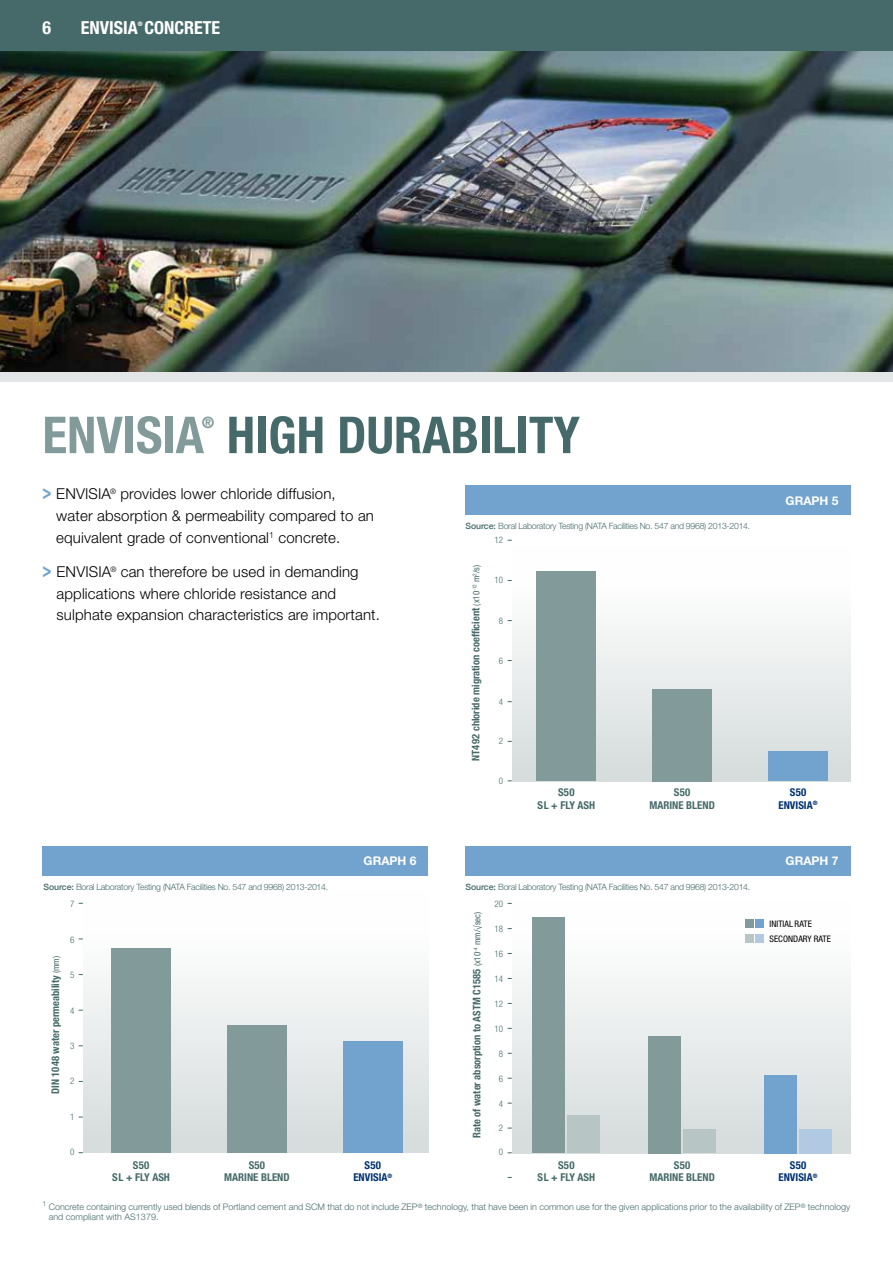
<style>
.page{position:relative;width:893px;height:1263px;background:#fff}
.page>*{position:absolute;margin:0;border:0;box-sizing:border-box;transform-origin:0 0}
.t1{font:700 condensed 51px "Helvetica Neue LT Std";color:#466a69}
.t2{font:700 condensed 18px "Helvetica Neue LT Std";color:#fff}
.t3{font:700 condensed 15.75px "Helvetica Neue LT Std";color:#829a9a}
.t4{font:300 15px/21.6px "Helvetica Neue LT Std";letter-spacing:.01em;color:#000}
.t5{font:700 12px "Helvetica Neue LT Std";color:#fff}
.t6{font:700 condensed 10.8px/12.6px "Helvetica Neue LT Std";color:#466a69;text-align:center}
.t7{font:700 condensed 10.8px/12.6px "Helvetica Neue LT Std";color:#003270;text-align:center}
.t8{font:700 condensed 10.5px "Helvetica Neue LT Std";color:#466a69}
.t9{font:300 9px/10.5px "Helvetica Neue LT Std";color:#466a69}
.t10{font:300 condensed 9px "Helvetica Neue LT Std";color:#466a69}
.t11{font:condensed 9px/15px "Helvetica Neue LT Std";letter-spacing:.01em;color:#000}
.t12{font:300 8.7px "Helvetica Neue LT Std";letter-spacing:-.03em;color:#466a69}
.t13{font:700 condensed 6.15px "Helvetica Neue LT Std";color:#fff}
.s1{color:#829a9a}
.s2{font-weight:700;font-size:21px;color:#72a3cf}
.s3{font-family:"Helvetica Neue";font-weight:500}
.s4{font-weight:400;font-size:9px}
</style>
<div class="page">
<div style="left:512px;top:547px;width:338px;height:234px;background:linear-gradient(to bottom,#fff,#d5dbdc)"></div>
<div style="left:83px;top:892px;width:345px;height:261px;background:linear-gradient(to bottom,#fff,#d5dcdc)"></div>
<div style="left:465px;top:846px;width:385px;height:30px;background:#72a3cf"></div>
<div style="left:43px;top:846px;width:385px;height:30px;background:#72a3cf"></div>
<div style="left:0;top:0;width:893px;height:51px;background:#466a69"></div>
<div style="left:0;top:370px;width:893px;height:12px;background:#e2e6e6"></div>
<div style="left:768px;top:752px;width:60px;height:29px;background:#72a3cf"></div>
<div style="left:536px;top:572px;width:60px;height:209px;background:#829a9a"></div>
<div style="left:652px;top:689px;width:60px;height:92px;background:#829a9a"></div>
<div style="left:512px;top:902px;width:338px;height:251px;background:linear-gradient(to bottom,#fff,#d2d9d9)"></div>
<div style="left:343px;top:1041px;width:60px;height:112px;background:#72a3cf"></div>
<div style="left:227px;top:1025px;width:60px;height:128px;background:#829a9a"></div>
<div style="left:111px;top:948px;width:60px;height:205px;background:#829a9a"></div>
<div style="left:765px;top:1075px;width:32px;height:78px;background:#72a3cf"></div>
<div style="left:799px;top:1129px;width:32px;height:24px;background:#b2c9e3"></div>
<div style="left:649px;top:1036px;width:32px;height:117px;background:#829a9a"></div>
<div style="left:683px;top:1129px;width:32px;height:24px;background:#b8c5c5"></div>
<div style="left:533px;top:917px;width:32px;height:236px;background:#829a9a"></div>
<div style="left:567px;top:1116px;width:32px;height:37px;background:#b8c5c5"></div>
<div style="left:755px;top:934px;width:9px;height:9px;background:#b2c9e3"></div>
<div style="left:745px;top:934px;width:9px;height:9px;background:#b8c5c5"></div>
<div style="left:755px;top:919px;width:9px;height:8px;background:#72a3cf"></div>
<div style="left:745px;top:919px;width:9px;height:8px;background:#829a9a"></div>
<div style="left:465px;top:485px;width:385px;height:30px;background:#72a3cf"></div>
<img style="left:0;top:51px;width:893px;height:320px">
<p class="t2" style="left:43px;top:17px;width:10px">6</p>
<p class="t2" style="left:81px;top:17px;width:141px">ENVISIA CONCRETE</p>
<p class="t13" style="left:138px;top:20px;width:6px">®</p>
<h1 class="t1" style="left:43px;top:404px;width:539px"><span class="s1">ENVISIA</span> HIGH DURABILITY</h1>
<p class="t3" style="left:202px;top:413px;width:14px">®</p>
<p class="t4" style="left:56px;top:483px;width:319px;text-indent:-14px"><span class="s2">&gt;</span> ENVISIA<sup>®</sup> provides lower chloride diffusion, water absorption &amp; permeability compared to an equivalent grade of conventional<sup>1</sup> concrete.</p>
<p class="t4" style="left:57px;top:560px;width:325px;text-indent:-14px"><span class="s2">&gt;</span> ENVISIA<sup>®</sup> can therefore be used in demanding applications where chloride resistance and sulphate expansion characteristics are important.</p>
<p class="t12" style="left:466px;top:521px;width:286px"><span class="s3">Source:</span> Boral Laboratory Testing (NATA Facilities No. 547 and 9968) 2013-2014.</p>
<p class="t8" style="left:469px;top:761px;width:198px;rotate:-90deg">NT492 chloride migration coefficient <span class="s4">(x10</span><sup>-12</sup> <span class="s4">m</span><sup>2</sup><span class="s4">/s)</span></p>
<p class="t10" style="left:494px;top:535px;width:10px">12</p>
<p class="t10" style="left:494px;top:575px;width:10px">10</p>
<p class="t10" style="left:499px;top:616px;width:6px">8</p>
<p class="t10" style="left:499px;top:655px;width:6px">6</p>
<p class="t10" style="left:499px;top:697px;width:6px">4</p>
<p class="t10" style="left:499px;top:735px;width:6px">2</p>
<p class="t10" style="left:499px;top:775px;width:6px">0</p>
<p class="t6" style="left:537px;top:786px;width:59px">S50<br>SL + FLY ASH</p>
<p class="t6" style="left:649px;top:786px;width:67px">S50<br>MARINE BLEND</p>
<p class="t5" style="left:786px;top:493px;width:54px">GRAPH 5</p>
<p class="t7" style="left:779px;top:786px;width:40px">S50<br>ENVISIA<sup>®</sup></p>
<p class="t5" style="left:364px;top:854px;width:54px">GRAPH 6</p>
<p class="t5" style="left:786px;top:854px;width:54px">GRAPH 7</p>
<p class="t12" style="left:44px;top:882px;width:286px"><span class="s3">Source:</span> Boral Laboratory Testing (NATA Facilities No. 547 and 9968) 2013-2014.</p>
<p class="t12" style="left:466px;top:882px;width:286px"><span class="s3">Source:</span> Boral Laboratory Testing (NATA Facilities No. 547 and 9968) 2013-2014.</p>
<p class="t10" style="left:70px;top:898px;width:6px">7</p>
<p class="t8" style="left:49px;top:1094px;width:139px;rotate:-90deg">DIN 1048 water permeability <span class="s4">(mm)</span></p>
<p class="t10" style="left:70px;top:935px;width:6px">6</p>
<p class="t10" style="left:70px;top:970px;width:6px">5</p>
<p class="t10" style="left:70px;top:1005px;width:6px">4</p>
<p class="t10" style="left:70px;top:1041px;width:6px">3</p>
<p class="t10" style="left:70px;top:1076px;width:6px">2</p>
<p class="t10" style="left:70px;top:1112px;width:6px">1</p>
<p class="t10" style="left:70px;top:1147px;width:6px">0</p>
<p class="t6" style="left:112px;top:1158px;width:59px">S50<br>SL + FLY ASH</p>
<p class="t6" style="left:224px;top:1158px;width:67px">S50<br>MARINE BLEND</p>
<p class="t7" style="left:353px;top:1158px;width:40px">S50<br>ENVISIA<sup>®</sup></p>
<p class="t8" style="left:470px;top:1138px;width:228px;rotate:-90deg">Rate of water absorption to ASTM C1585 <span class="s4">(x10</span><sup>-4</sup> <span class="s4">mm/√sec)</span></p>
<p class="t10" style="left:494px;top:898px;width:10px">20</p>
<p class="t10" style="left:494px;top:923px;width:10px">18</p>
<p class="t10" style="left:494px;top:948px;width:10px">16</p>
<p class="t10" style="left:494px;top:973px;width:10px">14</p>
<p class="t10" style="left:494px;top:998px;width:10px">12</p>
<p class="t10" style="left:494px;top:1024px;width:10px">10</p>
<p class="t10" style="left:499px;top:1049px;width:6px">8</p>
<p class="t10" style="left:499px;top:1074px;width:6px">6</p>
<p class="t10" style="left:499px;top:1099px;width:6px">4</p>
<p class="t10" style="left:499px;top:1123px;width:6px">2</p>
<p class="t10" style="left:499px;top:1147px;width:6px">0</p>
<p class="t6" style="left:537px;top:1158px;width:59px">S50<br>SL + FLY ASH</p>
<p class="t11" style="left:769px;top:916px;width:63px">INITIAL RATE<br>SECONDARY RATE</p>
<p class="t6" style="left:649px;top:1158px;width:67px">S50<br>MARINE BLEND</p>
<p class="t7" style="left:779px;top:1158px;width:40px">S50<br>ENVISIA<sup>®</sup></p>
<p class="t9" style="left:49px;top:1201px;width:803px;text-indent:-6px"><sup>1</sup> Concrete containing currently used blends of Portland cement and SCM that do not include ZEP<sup>®</sup> technology, that have been in common use for the given applications prior to the availability of ZEP<sup>®</sup> technology and compliant with AS1379.</p>
</div>
